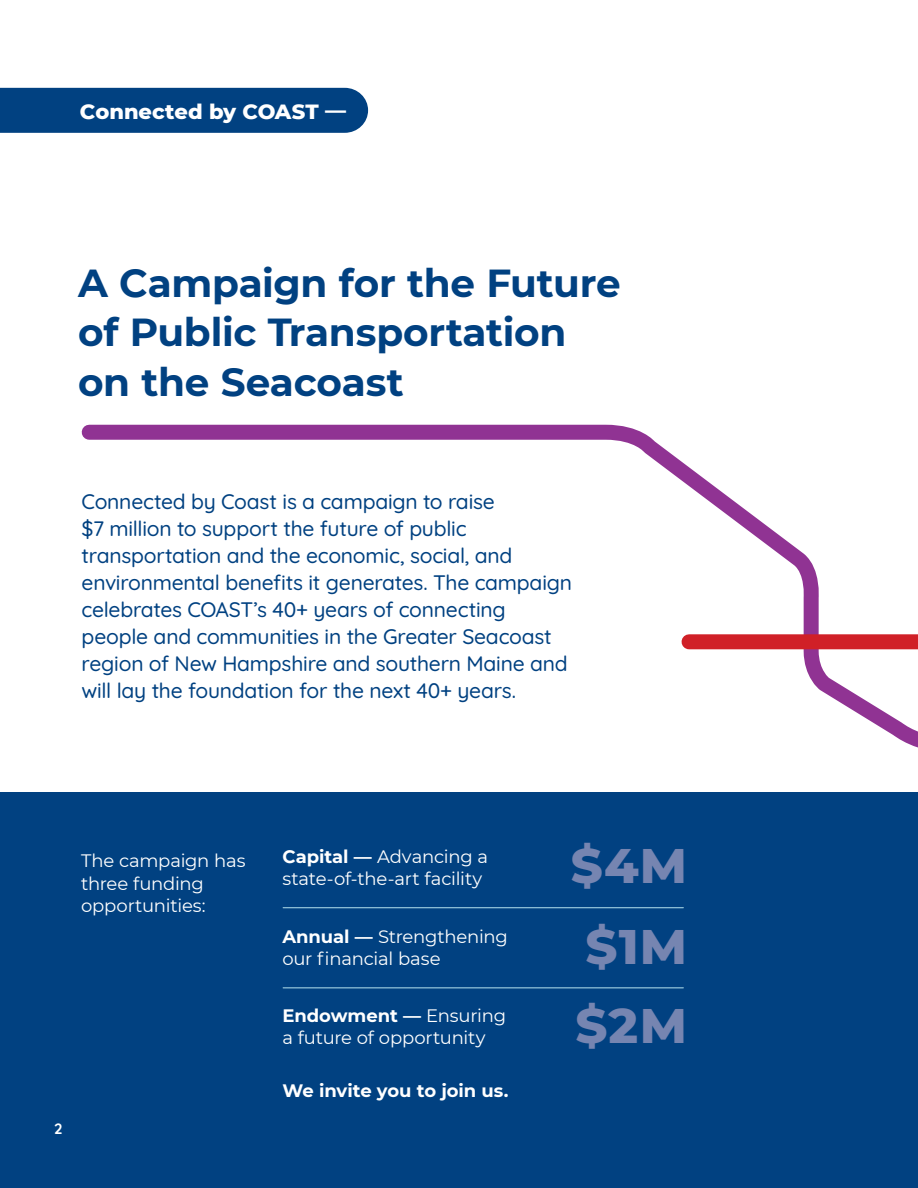
<style>
.page{position:relative;width:918px;height:1188px;background:#fff}
.page>*{position:absolute;margin:0;border:0;box-sizing:border-box;transform-origin:0 0}
.t1{font:800 49.5px/79.5px "Montserrat";color:#7685b1;text-align:justify}
.t2{font:700 39px/49.5px "Montserrat";letter-spacing:-.01em;color:#014181}
.t3{font:500 21px/27px "Quicksand";letter-spacing:-.01em;color:#014181}
.t4{font:800 21px "Montserrat";color:#fff}
.t5{font:18px/22.5px "Montserrat";letter-spacing:-.01em;color:#fff}
.t6{font:700 18px "Montserrat";letter-spacing:-.005em;color:#fff}
.t7{font:700 15px "Quicksand";color:#fff}
.s1{font-weight:700}
</style>
<div class="page">
<div style="left:0;top:792px;width:918px;height:396px;background:#014181"></div>
<div style="left:0;top:88px;width:368px;height:45px;background:#014181"></div>
<hr style="left:283px;top:907px;width:400px;height:1px;background:#b6e2ee">
<hr style="left:283px;top:987px;width:400px;height:1px;background:#b6e2ee">
<svg style="left:81px;top:424px;width:738px;height:203px"></svg>
<svg style="left:681px;top:627px;width:237px;height:121px"></svg>
<p class="t4" style="left:80px;top:96px;width:268px">Connected by COAST —</p>
<h2 class="t2" style="left:78px;top:256px;width:544px">A Campaign for the Future of Public Transportation on the Seacoast</h2>
<p class="t3" style="left:82px;top:486px;width:492px">Connected by Coast is a campaign to raise<br>$7 million to support the future of public transportation and the economic, social, and environmental benefits it generates. The campaign celebrates COAST’s 40+ years of connecting people and communities in the Greater Seacoast region of New Hampshire and southern Maine and will lay the foundation for the next 40+ years.</p>
<p class="t5" style="left:81px;top:849px;width:166px">The campaign has three funding opportunities:</p>
<p class="t7" style="left:54px;top:1116px;width:10px">2</p>
<p class="t5" style="left:282px;top:844px;width:207px"><span class="s1">Capital —</span> Advancing a state-of-the-art facility</p>
<p class="t5" style="left:282px;top:924px;width:227px"><span class="s1">Annual —</span> Strengthening our financial base</p>
<p class="t5" style="left:282px;top:1004px;width:225px"><span class="s1">Endowment —</span> Ensuring a future of opportunity</p>
<p class="t6" style="left:282px;top:1078px;width:228px">We invite you to join us.</p>
<h1 class="t1" style="left:571px;top:823px;width:118px">$4M $1M $2M</h1>
</div>
